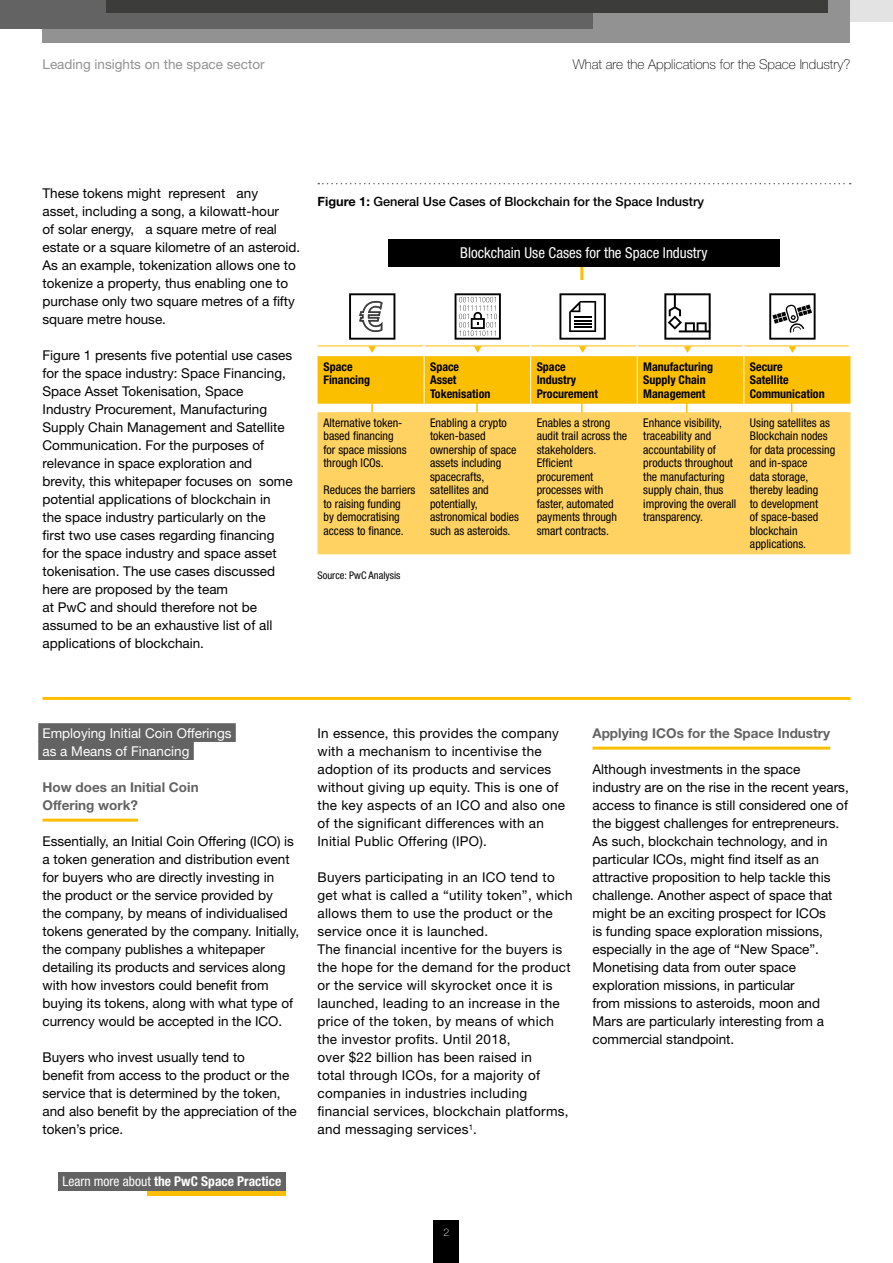
<style>
.page{position:relative;width:893px;height:1263px;background:#fff}
.page>*{position:absolute;margin:0;border:0;box-sizing:border-box;transform-origin:0 0}
.t1{font:condensed 15px "Helvetica Neue LT Std";color:#fff}
.t2{font:13.5px/18px "Helvetica Neue LT Std";color:#000}
.t3{font:13.5px/18px "Helvetica Neue LT Std";letter-spacing:.02em;color:#000}
.t4{font:700 13.5px/18px "Helvetica Neue LT Std";color:#646363}
.t5{font:13.5px/18px "Helvetica Neue LT Std";color:#fff}
.t6{font:100 13.5px "Helvetica Neue LT Std";color:#000}
.t7{font:700 condensed 13.5px "Helvetica Neue LT Std";color:#fff}
.t8{font:13.5px "Helvetica Neue LT Std";color:#929292}
.t9{font:500 12.75px "Helvetica Neue LT Std";color:#000}
.t10{font:condensed 12px/13.5px "Helvetica Neue LT Std";color:#000}
.t11{font:700 condensed 12px/13.5px "Helvetica Neue LT Std";color:#000}
.t12{font:condensed 10.5px "Helvetica Neue LT Std";color:#000}
.t13{font:100 10.5px "Helvetica Neue LT Std";color:#fff}
.s1{font-weight:700}
.s2{font-weight:400}
</style>
<div class="page">
<div style="left:434px;top:1220px;width:25px;height:43px;background:#000"></div>
<div style="left:611px;top:0;width:282px;height:21px;background:#e3e3e3"></div>
<div style="left:43px;top:0;width:807px;height:43px;background:#929292"></div>
<div style="left:0;top:0;width:592px;height:28px;background:#646363"></div>
<div style="left:106px;top:0;width:722px;height:13px;background:#3c3c3b"></div>
<svg style="left:318px;top:183px;width:533px;height:1px"></svg>
<div style="left:38px;top:723px;width:198px;height:19px;background:#646363"></div>
<div style="left:38px;top:741px;width:156px;height:19px;background:#646363"></div>
<hr style="left:43px;top:819px;width:95px;height:3px;background:#fcbf00">
<hr style="left:592px;top:747px;width:238px;height:3px;background:#fcbf00">
<hr style="left:43px;top:697px;width:807px;height:3px;background:#fcbf00">
<hr style="left:580px;top:262px;width:3px;height:18px;background:#fcbf00">
<div style="left:388px;top:240px;width:391px;height:27px;background:#000"></div>
<div style="left:317px;top:416px;width:533px;height:138px;background:#ffd261"></div>
<svg style="left:317px;top:346px;width:533px;height:70px"></svg>
<svg style="left:664px;top:293px;width:47px;height:47px"></svg>
<svg style="left:455px;top:293px;width:46px;height:47px"></svg>
<svg style="left:349px;top:293px;width:46px;height:47px"></svg>
<svg style="left:559px;top:293px;width:47px;height:47px"></svg>
<svg style="left:769px;top:293px;width:47px;height:47px"></svg>
<div style="left:147px;top:1177px;width:139px;height:19px;background:linear-gradient(to right,#fcbf00,#fcbf00)"></div>
<div style="left:58px;top:1172px;width:228px;height:18px;background:#646363"></div>
<p class="t8" style="left:43px;top:56px;width:224px">Leading insights on the space sector</p>
<p class="t6" style="left:573px;top:57px;width:279px">What are the Applications for the Space Industry?</p>
<p class="t2" style="left:43px;top:184px;width:259px">These tokens might represent any<br>asset, including a song, a kilowatt-hour<br>of solar energy, a square metre of real estate or a square kilometre of an asteroid.<br>As an example, tokenization allows one to tokenize a property, thus enabling one to purchase only two square metres of a fifty square metre house.</p>
<p class="t2" style="left:43px;top:346px;width:252px">Figure 1 presents five potential use cases for the space industry: Space Financing, Space Asset Tokenisation, Space Industry Procurement, Manufacturing Supply Chain Management and Satellite Communication. For the purposes of relevance in space exploration and brevity, this whitepaper focuses on some potential applications of blockchain in the space industry particularly on the<br>first two use cases regarding financing for the space industry and space asset tokenisation. The use cases discussed here are proposed by the team<br>at PwC and should therefore not be assumed to be an exhaustive list of all applications of blockchain.</p>
<p class="t9" style="left:317px;top:194px;width:388px"><span class="s1">Figure 1:</span> General Use Cases of Blockchain for the Space Industry</p>
<p class="t1" style="left:460px;top:244px;width:249px">Blockchain Use Cases for the Space Industry</p>
<p class="t11" style="left:323px;top:359px;width:48px">Space<br>Financing</p>
<p class="t11" style="left:430px;top:359px;width:62px">Space<br>Asset<br>Tokenisation</p>
<p class="t11" style="left:537px;top:359px;width:63px">Space<br>Industry<br>Procurement</p>
<p class="t11" style="left:643px;top:359px;width:71px">Manufacturing<br>Supply Chain<br>Management</p>
<p class="t11" style="left:750px;top:359px;width:76px">Secure<br>Satellite<br>Communication</p>
<p class="t10" style="left:323px;top:416px;width:85px">Alternative token&shy;based financing for space missions through ICOs.</p>
<p class="t10" style="left:323px;top:483px;width:93px">Reduces the barriers to raising funding<br>by democratising access to finance.</p>
<p class="t10" style="left:430px;top:416px;width:91px">Enabling a crypto token-based ownership of space assets including spacecrafts, satellites and potentially, astronomical bodies such as asteroids.</p>
<p class="t10" style="left:537px;top:416px;width:92px">Enables a strong audit trail across the stakeholders.<br>Efficient procurement processes with faster, automated payments through smart contracts.</p>
<p class="t10" style="left:643px;top:416px;width:95px">Enhance visibility, traceability and accountability of products throughout the manufacturing supply chain, thus improving the overall transparency.</p>
<p class="t10" style="left:750px;top:416px;width:87px">Using satellites as<br>Blockchain nodes for data processing and in-space<br>data storage, thereby leading<br>to development<br>of space-based blockchain applications.</p>
<p class="t12" style="left:317px;top:569px;width:84px">Source: PwC Analysis</p>
<p class="t5" style="left:43px;top:724px;width:191px">Employing Initial Coin Offerings as a Means of Financing</p>
<p class="t4" style="left:43px;top:778px;width:158px">How does an Initial Coin<br>Offering work?</p>
<p class="t2" style="left:43px;top:832px;width:258px">Essentially, an Initial Coin Offering (ICO) is a token generation and distribution event for buyers who are directly investing in<br>the product or the service provided by<br>the company, by means of individualised tokens generated by the company. Initially, the company publishes a whitepaper detailing its products and services along with how investors could benefit from buying its tokens, along with what type of currency would be accepted in the ICO.</p>
<p class="t2" style="left:43px;top:1048px;width:256px">Buyers who invest usually tend to<br>benefit from access to the product or the service that is determined by the token, and also benefit by the appreciation of the token’s price.</p>
<p class="t7" style="left:62px;top:1173px;width:220px"><span class="s2">Learn more about</span> the PwC Space Practice</p>
<p class="t3" style="left:317px;top:724px;width:249px">In essence, this provides the company with a mechanism to incentivise the adoption of its products and services without giving up equity. This is one of the key aspects of an ICO and also one of the significant differences with an Initial Public Offering (IPO).</p>
<p class="t3" style="left:317px;top:868px;width:257px">Buyers participating in an ICO tend to get what is called a “utility token”, which allows them to use the product or the service once it is launched.<br>The financial incentive for the buyers is the hope for the demand for the product or the service will skyrocket once it is launched, leading to an increase in the price of the token, by means of which the investor profits. Until 2018,<br>over $22 billion has been raised in<br>total through ICOs, for a majority of companies in industries including financial services, blockchain platforms, and messaging services<sup>1</sup>.</p>
<p class="t13" style="left:444px;top:1227px;width:7px">2</p>
<p class="t4" style="left:592px;top:724px;width:239px">Applying ICOs for the Space Industry</p>
<p class="t2" style="left:592px;top:760px;width:258px">Although investments in the space industry are on the rise in the recent years, access to finance is still considered one of the biggest challenges for entrepreneurs.<br>As such, blockchain technology, and in particular ICOs, might find itself as an attractive proposition to help tackle this challenge. Another aspect of space that might be an exciting prospect for ICOs<br>is funding space exploration missions, especially in the age of “New Space”.<br>Monetising data from outer space exploration missions, in particular<br>from missions to asteroids, moon and Mars are particularly interesting from a commercial standpoint.</p>
</div>
